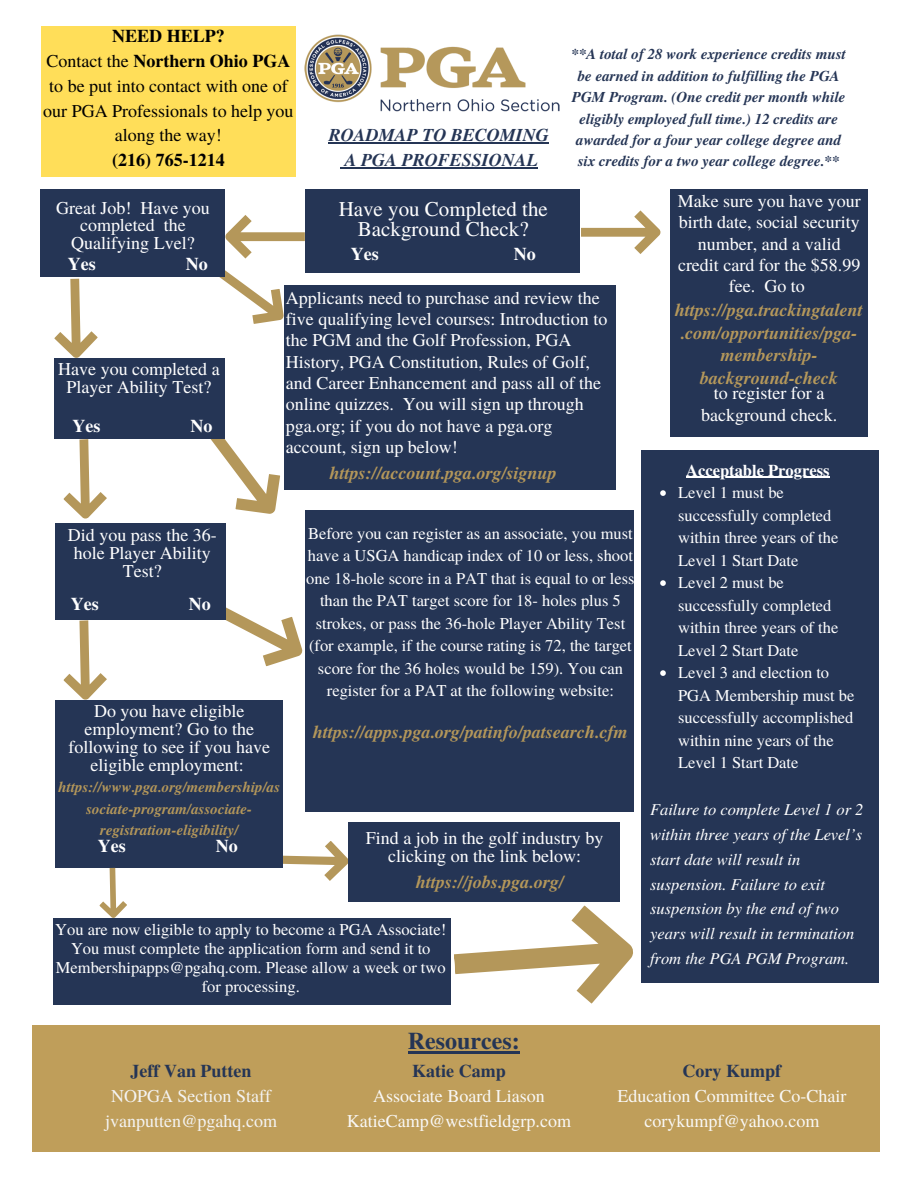
<style>
.page{position:relative;width:918px;height:1188px;background:#fff}
.page>*{position:absolute;margin:0;border:0;box-sizing:border-box;transform-origin:0 0}
.t1{font:700 24px "Te X Gyre Termes";color:#253555}
.t2{font:21px/20.2px "Te X Gyre Termes";color:#fff;text-align:center}
.t3{font:18px/21.3px "Te X Gyre Termes";color:#fff;text-align:center}
.t4{font:18px/24.8px "Te X Gyre Termes";color:#000;text-align:center}
.t5{font:italic 700 18px "Te X Gyre Termes";color:#b4975a}
.t6{font:18px/24.8px "Te X Gyre Termes";color:#f9f8f6;text-align:center}
.t7{font:italic 700 18px/22.5px "Te X Gyre Termes";color:#b5985b;text-align:center}
.t8{font:18px/24.8px "Te X Gyre Termes";color:#f4f3f2;text-align:center}
.t9{font:italic 700 18px/24.8px "Te X Gyre Termes";color:#253555;text-align:center}
.t10{font:700 18px "Te X Gyre Termes";color:#253555}
.t11{font:700 18px "Te X Gyre Termes";color:#fff}
.t12{font:700 18px "Te X Gyre Termes";color:#000}
.t13{font:16.5px/22.5px "Te X Gyre Termes";color:#fff;text-align:center}
.t14{font:italic 16.5px/24.8px "Te X Gyre Termes";color:#fff}
.t15{font:700 16.5px "Te X Gyre Termes";color:#fff}
.t16{font:italic 700 15px/21.3px "Te X Gyre Termes";color:#253555;text-align:center}
.t17{font:italic 700 15px/21.3px "Te X Gyre Termes";color:#b4975a;text-align:center}
.s1{font-weight:700}
</style>
<div class="page">
<div style="left:41px;top:26px;width:254px;height:151px;background:#ffde59"></div>
<div style="left:33px;top:1026px;width:847px;height:126px;background:#bf9e5a"></div>
<div style="left:305px;top:189px;width:275px;height:84px;background:#253555"></div>
<svg style="left:206px;top:215px;width:99px;height:109px"></svg>
<div style="left:41px;top:189px;width:184px;height:87px;background:#253555"></div>
<svg style="left:581px;top:210px;width:80px;height:44px"></svg>
<div style="left:670px;top:189px;width:198px;height:248px;background:#253555"></div>
<svg style="left:54px;top:278px;width:44px;height:81px"></svg>
<svg style="left:210px;top:439px;width:86px;height:75px"></svg>
<div style="left:54px;top:359px;width:171px;height:80px;background:#253555"></div>
<div style="left:284px;top:285px;width:332px;height:204px;background:#253555"></div>
<svg style="left:63px;top:439px;width:44px;height:80px"></svg>
<svg style="left:226px;top:582px;width:80px;height:96px"></svg>
<div style="left:55px;top:523px;width:171px;height:97px;background:#253555"></div>
<svg style="left:275px;top:839px;width:73px;height:42px"></svg>
<div style="left:55px;top:700px;width:227px;height:167px;background:#253555"></div>
<svg style="left:63px;top:620px;width:44px;height:80px"></svg>
<div style="left:306px;top:511px;width:328px;height:301px;background:#253555"></div>
<div style="left:53px;top:919px;width:398px;height:86px;background:#253555"></div>
<svg style="left:98px;top:867px;width:29px;height:51px"></svg>
<div style="left:348px;top:822px;width:272px;height:80px;background:#253555"></div>
<div style="left:641px;top:450px;width:238px;height:533px;background:#253555"></div>
<img style="left:304px;top:34px;width:256px;height:78px">
<hr style="left:408px;top:1052px;width:112px;height:2px;background:#253555">
<svg style="left:660px;top:490px;width:6px;height:6px"></svg>
<svg style="left:660px;top:580px;width:6px;height:6px"></svg>
<svg style="left:660px;top:670px;width:6px;height:6px"></svg>
<hr style="left:686px;top:477px;width:143px;height:1px;background:#fff">
<svg style="left:454px;top:905px;width:179px;height:99px"></svg>
<hr style="left:329px;top:142px;width:220px;height:2px;background:#253555">
<hr style="left:345px;top:167px;width:193px;height:1px;background:#253555">
<p class="t4" style="left:43px;top:23px;width:252px"><span class="s1">NEED HELP?<br></span>Contact the <span class="s1">Northern Ohio PGA </span>to be put into contact with one of our PGA Professionals to help you along the way!</p>
<p class="t12" style="left:112px;top:146px;width:114px">(216) 765-1214</p>
<p class="t9" style="left:329px;top:122px;width:222px">ROADMAP TO BECOMING<br>A PGA PROFESSIONAL</p>
<p class="t16" style="left:572px;top:43px;width:276px">**A total of 28 work experience credits must be earned in addition to fulfilling the PGA PGM Program. (One credit per month while eligibly employed full time.) 12 credits are awarded for a four year college degree and six credits for a two year college degree.**</p>
<p class="t3" style="left:56px;top:198px;width:155px;line-height:17.5px">Great Job! Have you completed the<br>Qualifying Lvel?</p>
<p class="t3" style="left:678px;top:189px;width:184px">Make sure you have your birth date, social security number, and a valid credit card for the $58.99 fee. Go to</p>
<p class="t2" style="left:339px;top:198px;width:211px">Have you Completed the<br>Background Check?</p>
<p class="t11" style="left:351px;top:240px;width:29px">Yes</p>
<p class="t11" style="left:514px;top:240px;width:23px">No</p>
<p class="t11" style="left:68px;top:250px;width:29px">Yes</p>
<p class="t11" style="left:186px;top:250px;width:23px">No</p>
<p class="t3" style="left:286px;top:286px;width:323px;text-align:left">Applicants need to purchase and review the five qualifying level courses: Introduction to the PGM and the Golf Profession, PGA History, PGA Constitution, Rules of Golf, and Career Enhancement and pass all of the online quizzes. You will sign up through pga.org; if you do not have a pga.org account, sign up below!</p>
<p class="t7" style="left:675px;top:298px;width:189px">https://pga.trackingtalent .com/opportunities/pga&shy;membership&shy;background-check</p>
<p class="t3" style="left:58px;top:360px;width:163px;line-height:18px">Have you completed a<br>Player Ability Test?</p>
<p class="t11" style="left:72px;top:412px;width:29px">Yes</p>
<p class="t11" style="left:190px;top:412px;width:23px">No</p>
<p class="t3" style="left:701px;top:382px;width:137px">to register for a background check.</p>
<p class="t3" style="left:68px;top:525px;width:150px;line-height:18px">Did you pass the 36- hole Player Ability<br>Test?</p>
<p class="t11" style="left:71px;top:590px;width:29px">Yes</p>
<p class="t11" style="left:189px;top:590px;width:23px">No</p>
<p class="t3" style="left:69px;top:701px;width:203px;line-height:18px">Do you have eligible employment? Go to the following to see if you have eligible employment:</p>
<p class="t17" style="left:59px;top:776px;width:223px">https://www.pga.org/membership/as sociate-program/associate&shy;registration-eligibility/</p>
<p class="t11" style="left:98px;top:832px;width:29px">Yes</p>
<p class="t11" style="left:216px;top:832px;width:23px">No</p>
<p class="t5" style="left:330px;top:459px;width:229px">https://account.pga.org/signup</p>
<p class="t13" style="left:306px;top:521px;width:330px">Before you can register as an associate, you must have a USGA handicap index of 10 or less, shoot one 18-hole score in a PAT that is equal to or less than the PAT target score for 18- holes plus 5 strokes, or pass the 36-hole Player Ability Test (for example, if the course rating is 72, the target score for the 36 holes would be 159). You can register for a PAT at the following website:</p>
<p class="t5" style="left:313px;top:718px;width:316px">https://apps.pga.org/patinfo/patsearch.cfm</p>
<p class="t3" style="left:366px;top:828px;width:239px;line-height:18px">Find a job in the golf industry by clicking on the link below:</p>
<p class="t5" style="left:416px;top:869px;width:150px">https://jobs.pga.org/</p>
<p class="t13" style="left:55px;top:919px;width:393px;line-height:19.2px">You are now eligible to apply to become a PGA Associate!<br>You must complete the application form and send it to Membershipapps@pgahq.com. Please allow a week or two for processing.</p>
<p class="t15" style="left:686px;top:457px;width:145px">Acceptable Progress</p>
<p class="t13" style="left:678px;top:481px;width:178px;text-align:left">Level 1 must be successfully completed within three years of the<br>Level 1 Start Date<br>Level 2 must be successfully completed within three years of the<br>Level 2 Start Date<br>Level 3 and election to<br>PGA Membership must be successfully accomplished within nine years of the<br>Level 1 Start Date</p>
<p class="t14" style="left:650px;top:796px;width:215px">Failure to complete Level 1 or 2 within three years of the Level’s start date will result in suspension. Failure to exit suspension by the end of two years will result in termination from the PGA PGM Program.</p>
<p class="t10" style="left:131px;top:1057px;width:122px">Jeff Van Putten</p>
<p class="t8" style="left:105px;top:1082px;width:174px">NOPGA Section Staff jvanputten@pgahq.com</p>
<h1 class="t1" style="left:408px;top:1022px;width:113px">Resources:</h1>
<p class="t10" style="left:412px;top:1057px;width:95px">Katie Camp</p>
<p class="t6" style="left:347px;top:1082px;width:226px">Associate Board Liason<br>KatieCamp@westfieldgrp.com</p>
<p class="t10" style="left:683px;top:1057px;width:100px">Cory Kumpf</p>
<p class="t6" style="left:617px;top:1082px;width:230px">Education Committee Co-Chair corykumpf@yahoo.com</p>
</div>
